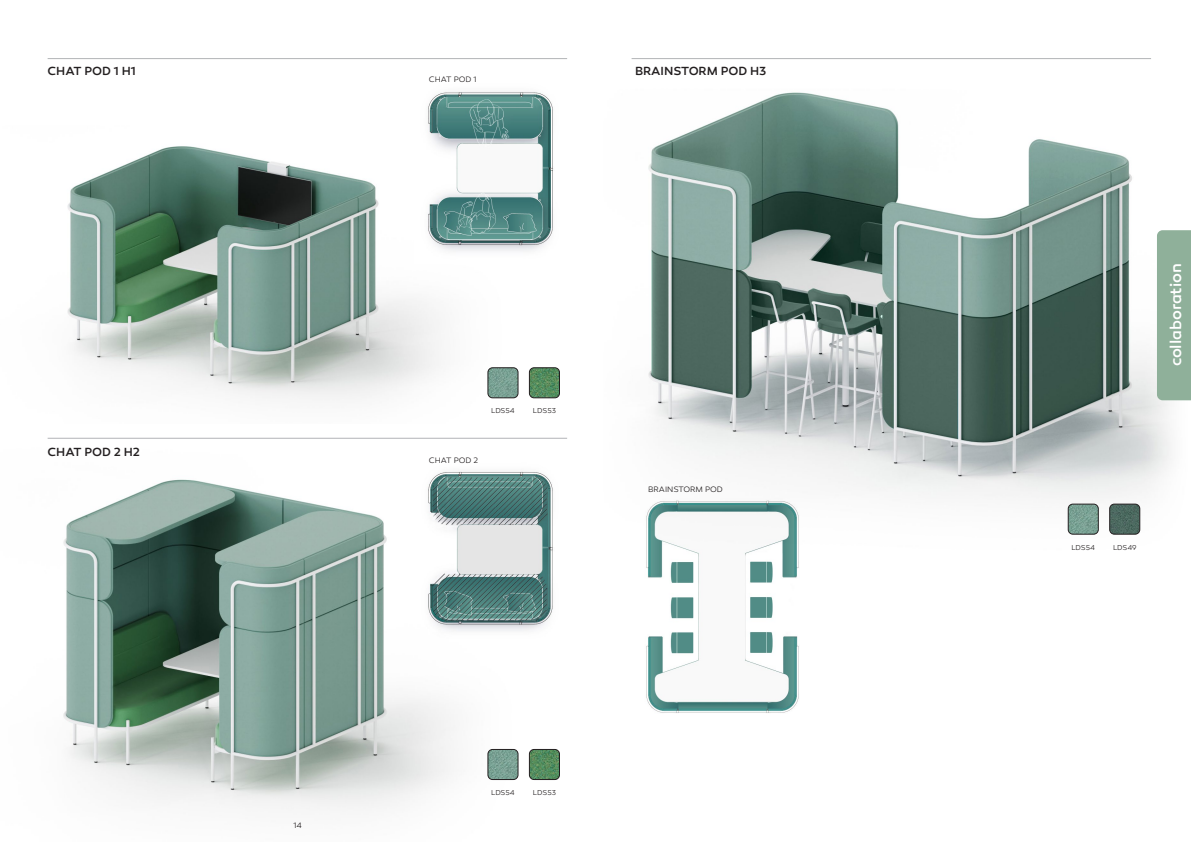
<style>
.page{position:relative;width:1191px;height:842px;background:#fff}
.page>*{position:absolute;margin:0;border:0;box-sizing:border-box;transform-origin:0 0}
.t1{font:500 16px "Canaro";letter-spacing:-.005em;color:#fff}
.t2{font:500 12px "Canaro";color:#231f20}
.t3{font:300 8px "Canaro";color:#231f20}
.t4{font:300 7.2px "Canaro";color:#231f20}
</style>
<div class="page">
<img style="left:648px;top:92px;width:543px;height:443px">
<img style="left:646px;top:484px;width:154px;height:229px">
<img style="left:47px;top:437px;width:492px;height:372px">
<img style="left:407px;top:441px;width:146px;height:198px">
<hr style="left:631px;top:58px;width:520px;height:1px;background:#b2b4b7">
<hr style="left:48px;top:58px;width:519px;height:1px;background:#b2b4b7">
<hr style="left:48px;top:438px;width:519px;height:1px;background:#b2b4b7">
<img style="left:67px;top:146px;width:462px;height:254px">
<img style="left:414px;top:91px;width:139px;height:172px">
<div style="left:1157px;top:230px;width:34px;height:170px;background:#8fb09a"></div>
<img style="left:529px;top:368px;width:30px;height:30px">
<div style="left:529px;top:368px;width:30px;height:30px;border:1px solid #231f20;border-radius:5px"></div>
<svg style="left:488px;top:368px;width:30px;height:30px"></svg>
<div style="left:488px;top:368px;width:30px;height:30px;border:1px solid #231f20;border-radius:5px"></div>
<img style="left:529px;top:749px;width:30px;height:30px">
<div style="left:529px;top:749px;width:30px;height:30px;border:1px solid #231f20;border-radius:5px"></div>
<svg style="left:488px;top:749px;width:30px;height:30px"></svg>
<div style="left:488px;top:749px;width:30px;height:30px;border:1px solid #231f20;border-radius:5px"></div>
<img style="left:1109px;top:504px;width:30px;height:30px">
<div style="left:1109px;top:504px;width:30px;height:30px;border:1px solid #231f20;border-radius:5px"></div>
<svg style="left:1068px;top:504px;width:30px;height:30px"></svg>
<div style="left:1068px;top:504px;width:30px;height:30px;border:1px solid #231f20;border-radius:5px"></div>
<p class="t2" style="left:47px;top:64px;width:90px">CHAT POD 1 H1</p>
<p class="t2" style="left:47px;top:445px;width:94px">CHAT POD 2 H2</p>
<p class="t3" style="left:429px;top:75px;width:49px">CHAT POD 1</p>
<p class="t2" style="left:635px;top:64px;width:133px">BRAINSTORM POD H3</p>
<p class="t3" style="left:293px;top:821px;width:10px">14</p>
<p class="t4" style="left:491px;top:407px;width:25px">LDS54</p>
<p class="t4" style="left:533px;top:407px;width:24px">LDS53</p>
<p class="t3" style="left:429px;top:455px;width:51px">CHAT POD 2</p>
<p class="t3" style="left:648px;top:485px;width:76px">BRAINSTORM POD</p>
<p class="t4" style="left:491px;top:788px;width:25px">LDS54</p>
<p class="t4" style="left:533px;top:788px;width:24px">LDS53</p>
<h1 class="t1" style="left:1166px;top:366px;width:104px;rotate:-90deg">collaboration</h1>
<p class="t4" style="left:1071px;top:543px;width:25px">LDS54</p>
<p class="t4" style="left:1113px;top:543px;width:25px">LDS49</p>
</div>
